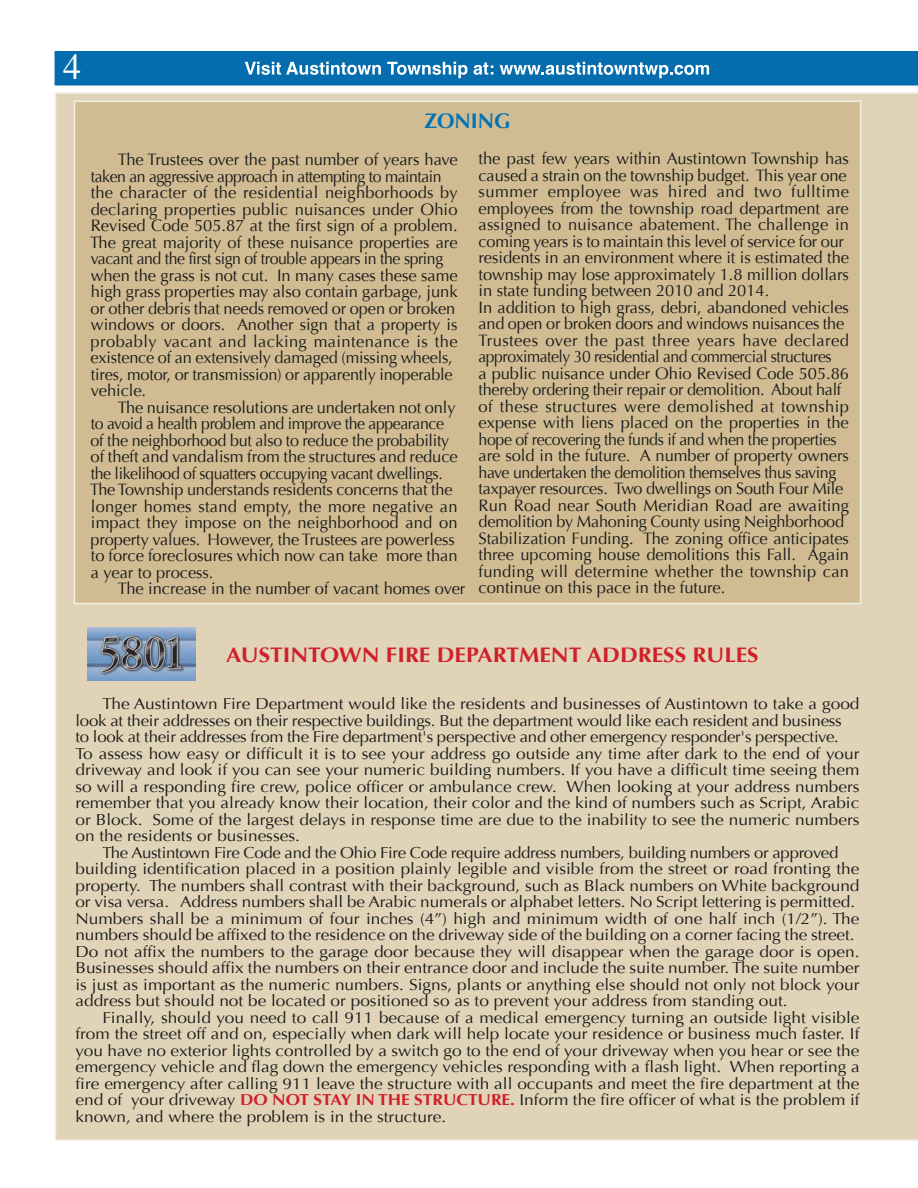
<style>
.page{position:relative;width:918px;height:1188px;background:#fff}
.page>*{position:absolute;margin:0;border:0;box-sizing:border-box;transform-origin:0 0}
.t1{font:36px "Times";color:#fff}
.t2{font:700 21px "Optima";color:#d02029;scale:1.09 1}
.t3{font:700 21px "Optima";letter-spacing:-.005em;color:#0073b5}
.t4{font:16.5px/16.5px "Optima";letter-spacing:-.005em;color:#181a18}
.t5{font:15.9px/16.5px "Optima";color:#181a18;scale:1.09 1}
.t6{font:15.9px/16.5px "Optima";color:#181a18;scale:1.06 1}
.s1{font-weight:700;color:#d02029}
</style>
<div class="page">
<div style="left:55px;top:92px;width:863px;height:1049px;background:#e1d3b8"></div>
<svg style="left:55px;top:51px;width:863px;height:35px;background:#1c7ab5"></svg>
<img style="left:88px;top:627px;width:107px;height:54px">
<div style="left:73px;top:100px;width:789px;height:505px;background:#d0bb92"></div>
<h1 class="t1" style="left:63px;top:52px;width:19px">4</h1>
<p class="t3" style="left:424px;top:109px;width:88px">ZONING</p>
<p class="t4" style="left:479px;top:150px;width:372px">the past few years within Austintown Township has caused a strain on the township budget. This year one summer employee was hired and two fulltime employees from the township road department are assigned to nuisance abatement. The challenge in coming years is to maintain this level of service for our residents in an environment where it is estimated the township may lose approximately 1.8 million dollars in state funding between 2010 and 2014.<br>In addition to high grass, debri, abandoned vehicles and open or broken doors and windows nuisances the Trustees over the past three years have declared approximately 30 residential and commercial structures<br>a public nuisance under Ohio Revised Code 505.86 thereby ordering their repair or demolition. About half of these structures were demolished at township expense with liens placed on the properties in the hope of recovering the funds if and when the properties are sold in the future. A number of property owners have undertaken the demolition themselves thus saving taxpayer resources. Two dwellings on South Four Mile Run Road near South Meridian Road are awaiting demolition by Mahoning County using Neighborhood Stabilization Funding. The zoning office anticipates three upcoming house demolitions this Fall. Again funding will determine whether the township can continue on this pace in the future.</p>
<p class="t4" style="left:90px;top:151px;width:369px;text-indent:28px">The Trustees over the past number of years have taken an aggressive approach in attempting to maintain the character of the residential neighborhoods by declaring properties public nuisances under Ohio Revised Code 505.87 at the first sign of a problem.<br>The great majority of these nuisance properties are vacant and the first sign of trouble appears in the spring when the grass is not cut. In many cases these same high grass properties may also contain garbage, junk or other debris that needs removed or open or broken windows or doors. Another sign that a property is probably vacant and lacking maintenance is the existence of an extensively damaged (missing wheels, tires, motor, or transmission) or apparently inoperable vehicle.</p>
<p class="t4" style="left:90px;top:399px;width:369px;text-indent:28px">The nuisance resolutions are undertaken not only to avoid a health problem and improve the appearance of the neighborhood but also to reduce the probability of theft and vandalism from the structures and reduce the likelihood of squatters occupying vacant dwellings.<br>The Township understands residents concerns that the longer homes stand empty, the more negative an impact they impose on the neighborhood and on property values. However, the Trustees are powerless to force foreclosures which now can take more than a year to process.</p>
<p class="t4" style="left:118px;top:580px;width:349px">The increase in the number of vacant homes over</p>
<p class="t2" style="left:226px;top:642px;width:490px">AUSTINTOWN FIRE DEPARTMENT ADDRESS RULES</p>
<p class="t5" style="left:75px;top:696px;width:721px;text-indent:27px">The Austintown Fire Department would like the residents and businesses of Austintown to take a good look at their addresses on their respective buildings. But the department would like each resident and business<br>to look at their addresses from the Fire department's perspective and other emergency responder's perspective.<br>To assess how easy or difficult it is to see your address go outside any time after dark to the end of your driveway and look if you can see your numeric building numbers. If you have a difficult time seeing them so will a responding fire crew, police officer or ambulance crew. When looking at your address numbers remember that you already know their location, their color and the kind of numbers such as Script, Arabic or Block. Some of the largest delays in response time are due to the inability to see the numeric numbers on the residents or businesses.</p>
<p class="t6" style="left:75px;top:844px;width:741px;text-indent:27px">The Austintown Fire Code and the Ohio Fire Code require address numbers, building numbers or approved building identification placed in a position plainly legible and visible from the street or road fronting the property. The numbers shall contrast with their background, such as Black numbers on White background or visa versa. Address numbers shall be Arabic numerals or alphabet letters. No Script lettering is permitted.<br>Numbers shall be a minimum of four inches (4”) high and minimum width of one half inch (1/2”). The numbers should be affixed to the residence on the driveway side of the building on a corner facing the street.<br>Do not affix the numbers to the garage door because they will disappear when the garage door is open.<br>Businesses should affix the numbers on their entrance door and include the suite number. The suite number is just as important as the numeric numbers. Signs, plants or anything else should not only not block your address but should not be located or positioned so as to prevent your address from standing out.</p>
<p class="t5" style="left:75px;top:1009px;width:721px;text-align:justify;text-indent:27px">Finally, should you need to call 911 because of a medical emergency turning an outside light visible from the street off and on, especially when dark will help locate your residence or business much faster. If you have no exterior lights controlled by a switch go to the end of your driveway when you hear or see the emergency vehicle and flag down the emergency vehicles responding with a flash light. When reporting a fire emergency after calling 911 leave the structure with all occupants and meet the fire department at the end of your driveway <span class="s1">DO NOT STAY IN THE STRUCTURE.</span> Inform the fire officer of what is the problem if known, and where the problem is in the structure.</p>
</div>
